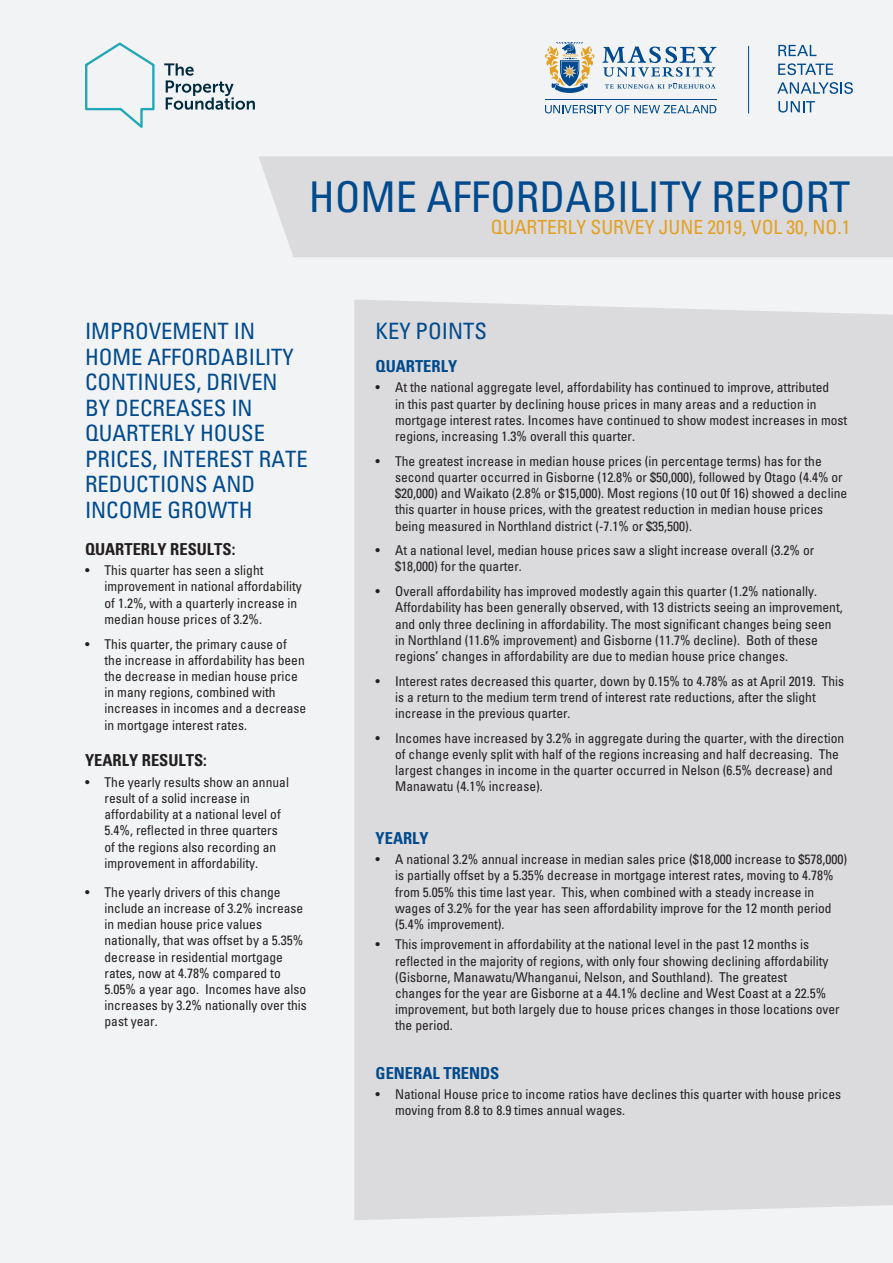
<style>
.page{position:relative;width:893px;height:1263px;background:#f2f3f4}
.page>*{position:absolute;margin:0;border:0;box-sizing:border-box;transform-origin:0 0}
.t1{font:42.45px "Univers Condensed Macron";color:#004a8d}
.t2{font:22.5px/25.5px "Univers Condensed Macron";color:#004a8d}
.t3{font:19.5px "Univers Condensed Macron";color:#e3a023}
.t4{font:16.5px "Univers Condensed Bold Macron";color:#231f20}
.t5{font:16.5px "Univers Condensed Bold Macron";color:#004a8d}
.t6{font:13.5px/16.2px "Univers Condensed Macron";color:#231f20}
</style>
<div class="page">
<div style="left:259px;top:156px;width:634px;height:101px;background:#dbdbdd"></div>
<div style="left:354px;top:300px;width:539px;height:920px;background:#dbdbdd"></div>
<svg style="left:164px;top:63px;width:91px;height:47px"></svg>
<svg style="left:85px;top:43px;width:70px;height:85px"></svg>
<svg style="left:545px;top:105px;width:171px;height:8px"></svg>
<hr style="left:545px;top:99px;width:171px;height:1px;background:#004a8d">
<svg style="left:545px;top:42px;width:50px;height:51px"></svg>
<svg style="left:603px;top:47px;width:113px;height:30px"></svg>
<svg style="left:605px;top:83px;width:110px;height:6px"></svg>
<hr style="left:748px;top:46px;width:1px;height:67px;background:#004a8d">
<svg style="left:778px;top:45px;width:38px;height:11px"></svg>
<svg style="left:778px;top:63px;width:55px;height:12px"></svg>
<svg style="left:777px;top:82px;width:76px;height:12px"></svg>
<svg style="left:778px;top:101px;width:37px;height:12px"></svg>
<h1 class="t1" style="left:309px;top:170px;width:543px">HOME AFFORDABILITY REPORT</h1>
<h3 class="t3" style="left:491px;top:214px;width:361px">QUARTERLY SURVEY JUNE 2019, VOL 30, NO.1</h3>
<h2 class="t2" style="left:85px;top:318px;width:224px">IMPROVEMENT IN<br>HOME AFFORDABILITY<br>CONTINUES, DRIVEN<br>BY DECREASES IN<br>QUARTERLY HOUSE<br>PRICES, INTEREST RATE<br>REDUCTIONS AND<br>INCOME GROWTH</h2>
<p class="t4" style="left:85px;top:539px;width:152px">QUARTERLY RESULTS:</p>
<p class="t6" style="left:105px;top:562px;width:199px;text-indent:-19px">• This quarter has seen a slight improvement in national affordability of 1.2%, with a quarterly increase in median house prices of 3.2%.</p>
<p class="t6" style="left:105px;top:635px;width:203px;text-indent:-19px">• This quarter, the primary cause of the increase in affordability has been the decrease in median house price in many regions, combined with increases in incomes and a decrease in mortgage interest rates.</p>
<p class="t4" style="left:85px;top:750px;width:123px">YEARLY RESULTS:</p>
<p class="t6" style="left:105px;top:773px;width:186px;text-indent:-19px">• The yearly results show an annual result of a solid increase in affordability at a national level of<br>5.4%, reflected in three quarters of the regions also recording an improvement in affordability.</p>
<p class="t6" style="left:105px;top:883px;width:204px;text-indent:-19px">• The yearly drivers of this change include an increase of 3.2% increase in median house price values nationally, that was offset by a 5.35% decrease in residential mortgage rates, now at 4.78% compared to<br>5.05% a year ago. Incomes have also increases by 3.2% nationally over this past year.</p>
<h2 class="t2" style="left:376px;top:318px;width:113px">KEY POINTS</h2>
<p class="t5" style="left:376px;top:356px;width:83px">QUARTERLY</p>
<p class="t6" style="left:395px;top:379px;width:454px;text-indent:-19px">• At the national aggregate level, affordability has continued to improve, attributed<br>in this past quarter by declining house prices in many areas and a reduction in mortgage interest rates. Incomes have continued to show modest increases in most regions, increasing 1.3% overall this quarter.</p>
<p class="t6" style="left:395px;top:452px;width:454px;text-indent:-19px">• The greatest increase in median house prices (in percentage terms) has for the second quarter occurred in Gisborne (12.8% or $50,000), followed by Otago (4.4% or $20,000) and Waikato (2.8% or $15,000). Most regions (10 out 0f 16) showed a decline this quarter in house prices, with the greatest reduction in median house prices being measured in Northland district (-7.1% or $35,500).</p>
<p class="t6" style="left:395px;top:542px;width:421px;text-indent:-19px">• At a national level, median house prices saw a slight increase overall (3.2% or $18,000) for the quarter.</p>
<p class="t6" style="left:395px;top:583px;width:449px;text-indent:-19px">• Overall affordability has improved modestly again this quarter (1.2% nationally.<br>Affordability has been generally observed, with 13 districts seeing an improvement, and only three declining in affordability. The most significant changes being seen in Northland (11.6% improvement) and Gisborne (11.7% decline). Both of these regions’ changes in affordability are due to median house price changes.</p>
<p class="t6" style="left:395px;top:672px;width:451px;text-indent:-19px">• Interest rates decreased this quarter, down by 0.15% to 4.78% as at April 2019. This is a return to the medium term trend of interest rate reductions, after the slight increase in the previous quarter.</p>
<p class="t6" style="left:395px;top:729px;width:451px;text-indent:-19px">• Incomes have increased by 3.2% in aggregate during the quarter, with the direction of change evenly split with half of the regions increasing and half decreasing. The largest changes in income in the quarter occurred in Nelson (6.5% decrease) and Manawatu (4.1% increase).</p>
<p class="t5" style="left:376px;top:828px;width:55px">YEARLY</p>
<p class="t6" style="left:395px;top:851px;width:454px;text-indent:-19px">• A national 3.2% annual increase in median sales price ($18,000 increase to $578,000) is partially offset by a 5.35% decrease in mortgage interest rates, moving to 4.78% from 5.05% this time last year. This, when combined with a steady increase in wages of 3.2% for the year has seen affordability improve for the 12 month period (5.4% improvement).</p>
<p class="t6" style="left:395px;top:936px;width:446px;text-indent:-19px">• This improvement in affordability at the national level in the past 12 months is reflected in the majority of regions, with only four showing declining affordability (Gisborne, Manawatu/Whanganui, Nelson, and Southland). The greatest<br>changes for the year are Gisborne at a 44.1% decline and West Coast at a 22.5% improvement, but both largely due to house prices changes in those locations over the period.</p>
<p class="t5" style="left:376px;top:1062px;width:125px">GENERAL TRENDS</p>
<p class="t6" style="left:395px;top:1086px;width:448px;text-indent:-19px">• National House price to income ratios have declines this quarter with house prices moving from 8.8 to 8.9 times annual wages.</p>
</div>
